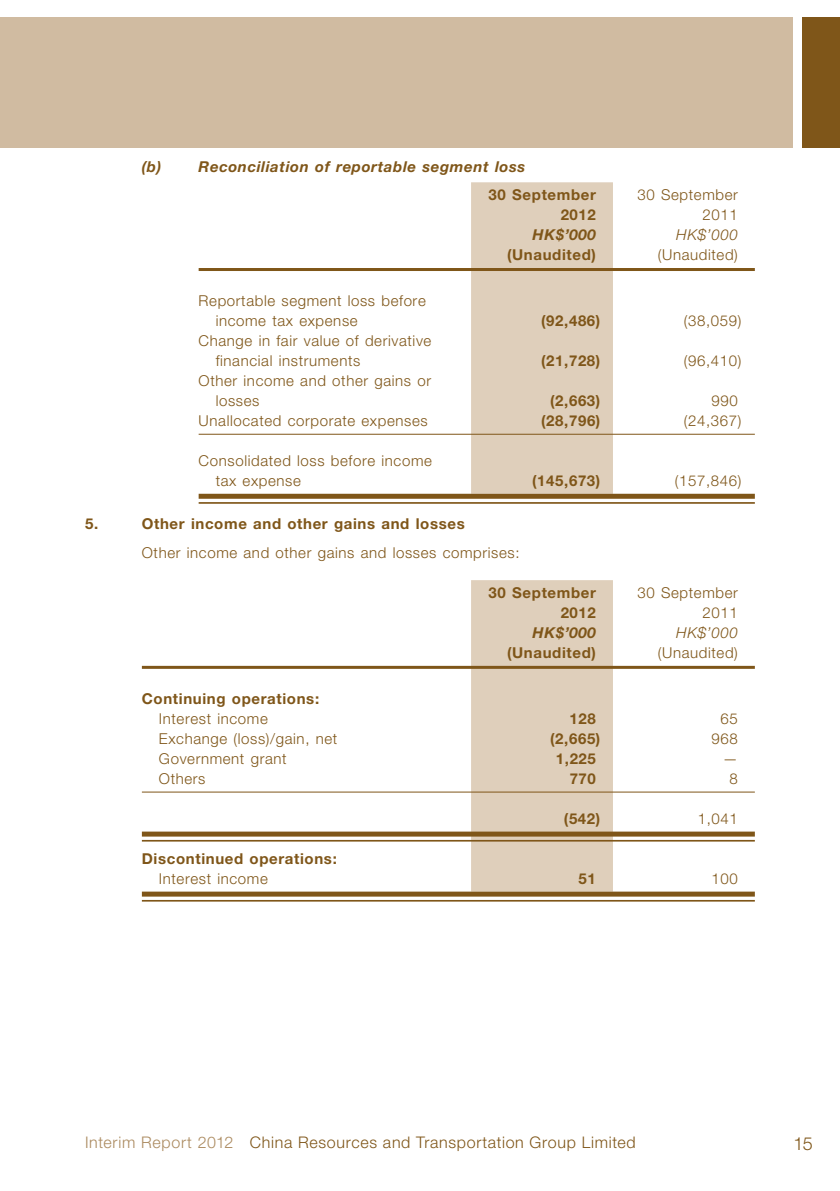
<style>
.page{position:relative;width:840px;height:1191px;background:#fff}
.page>*{position:absolute;margin:0;border:0;box-sizing:border-box;transform-origin:0 0}
.t1{font:300 18px "Helvetica Neue";color:#7f5619}
.t2{font:300 16px "Helvetica Neue";letter-spacing:.04em;color:#7f5619}
.t3{font:300 15px/20px "Helvetica Neue";letter-spacing:.04em;color:#7f5619}
.t4{font:700 15px "Helvetica Neue";letter-spacing:.04em;color:#7f5619}
.t5{font:italic 700 15px "Helvetica Neue";letter-spacing:.04em;color:#7f5619}
.t6{font:italic 300 15px "Helvetica Neue";letter-spacing:.04em;color:#7f5619}
.s1{color:#ab8a5f}
</style>
<div class="page">
<div style="left:802px;top:17px;width:37px;height:130px;background:#7f5619"></div>
<div style="left:0;top:17px;width:792px;height:130px;background:#d0bba1"></div>
<div style="left:471px;top:182px;width:141px;height:312px;background:#dfcfbb"></div>
<hr style="left:198px;top:268px;width:556px;height:3px;background:#7f5619">
<hr style="left:198px;top:434px;width:556px;height:1px;background:#7f5619">
<div style="left:198px;top:494px;width:556px;height:5px;background:#7f5619"></div>
<hr style="left:198px;top:502px;width:556px;height:2px;background:#7f5619">
<div style="left:471px;top:580px;width:141px;height:311px;background:#dfcfbb"></div>
<hr style="left:142px;top:666px;width:612px;height:3px;background:#7f5619">
<hr style="left:142px;top:791px;width:612px;height:1px;background:#7f5619">
<div style="left:142px;top:831px;width:612px;height:5px;background:#7f5619"></div>
<hr style="left:142px;top:840px;width:612px;height:1px;background:#7f5619">
<div style="left:142px;top:891px;width:612px;height:5px;background:#7f5619"></div>
<hr style="left:142px;top:900px;width:612px;height:1px;background:#7f5619">
<p class="t5" style="left:142px;top:157px;width:21px">(b)</p>
<p class="t5" style="left:198px;top:157px;width:328px">Reconciliation of reportable segment loss</p>
<p class="t4" style="left:488px;top:185px;width:109px">30 September</p>
<p class="t3" style="left:637px;top:184px;width:102px">30 September</p>
<p class="t4" style="left:560px;top:205px;width:37px">2012</p>
<p class="t3" style="left:702px;top:204px;width:37px">2011</p>
<p class="t5" style="left:532px;top:225px;width:65px">HK$’000</p>
<p class="t6" style="left:675px;top:226px;width:63px">HK$’000</p>
<p class="t4" style="left:507px;top:245px;width:90px">(Unaudited)</p>
<p class="t3" style="left:657px;top:244px;width:81px">(Unaudited)</p>
<p class="t3" style="left:215px;top:290px;width:211px;text-indent:-17px">Reportable segment loss before income tax expense</p>
<p class="t4" style="left:541px;top:311px;width:61px">(92,486)</p>
<p class="t3" style="left:683px;top:310px;width:59px">(38,059)</p>
<p class="t3" style="left:215px;top:330px;width:217px;text-indent:-17px">Change in fair value of derivative financial instruments</p>
<p class="t3" style="left:215px;top:370px;width:217px;text-indent:-17px">Other income and other gains or losses</p>
<p class="t4" style="left:541px;top:351px;width:61px">(21,728)</p>
<p class="t3" style="left:683px;top:350px;width:59px">(96,410)</p>
<p class="t4" style="left:550px;top:391px;width:52px">(2,663)</p>
<p class="t3" style="left:711px;top:390px;width:28px">990</p>
<p class="t3" style="left:198px;top:410px;width:230px">Unallocated corporate expenses</p>
<p class="t4" style="left:541px;top:411px;width:61px">(28,796)</p>
<p class="t3" style="left:683px;top:410px;width:59px">(24,367)</p>
<p class="t3" style="left:215px;top:450px;width:218px;text-indent:-17px">Consolidated loss before income tax expense</p>
<p class="t4" style="left:532px;top:471px;width:70px">(145,673)</p>
<p class="t3" style="left:674px;top:470px;width:68px">(157,846)</p>
<p class="t4" style="left:85px;top:515px;width:15px">5.</p>
<p class="t4" style="left:142px;top:515px;width:324px">Other income and other gains and losses</p>
<p class="t3" style="left:142px;top:542px;width:379px">Other income and other gains and losses comprises:</p>
<p class="t4" style="left:488px;top:583px;width:109px">30 September</p>
<p class="t3" style="left:637px;top:582px;width:102px">30 September</p>
<p class="t4" style="left:560px;top:603px;width:37px">2012</p>
<p class="t3" style="left:702px;top:602px;width:37px">2011</p>
<p class="t5" style="left:532px;top:623px;width:65px">HK$’000</p>
<p class="t6" style="left:675px;top:624px;width:63px">HK$’000</p>
<p class="t4" style="left:507px;top:643px;width:90px">(Unaudited)</p>
<p class="t3" style="left:657px;top:642px;width:81px">(Unaudited)</p>
<p class="t4" style="left:142px;top:689px;width:179px">Continuing operations:</p>
<p class="t3" style="left:159px;top:708px;width:110px">Interest income</p>
<p class="t4" style="left:569px;top:709px;width:28px">128</p>
<p class="t3" style="left:720px;top:708px;width:19px">65</p>
<p class="t3" style="left:159px;top:728px;width:180px">Exchange (loss)/gain, net</p>
<p class="t4" style="left:550px;top:729px;width:52px">(2,665)</p>
<p class="t3" style="left:711px;top:728px;width:28px">968</p>
<p class="t3" style="left:159px;top:748px;width:129px">Government grant</p>
<p class="t4" style="left:555px;top:749px;width:42px">1,225</p>
<p class="t3" style="left:722px;top:748px;width:16px">—</p>
<p class="t3" style="left:159px;top:768px;width:48px">Others</p>
<p class="t4" style="left:569px;top:769px;width:28px">770</p>
<p class="t3" style="left:729px;top:768px;width:10px">8</p>
<p class="t4" style="left:563px;top:809px;width:38px">(542)</p>
<p class="t3" style="left:697px;top:808px;width:42px">1,041</p>
<p class="t4" style="left:142px;top:849px;width:196px">Discontinued operations:</p>
<p class="t3" style="left:159px;top:868px;width:110px">Interest income</p>
<p class="t4" style="left:578px;top:869px;width:19px">51</p>
<p class="t3" style="left:711px;top:868px;width:28px">100</p>
<p class="t2" style="left:85px;top:1132px;width:551px"><span class="s1">Interim Report 2012</span> China Resources and Transportation Group Limited</p>
<p class="t1" style="left:792px;top:1132px;width:21px">15</p>
</div>
